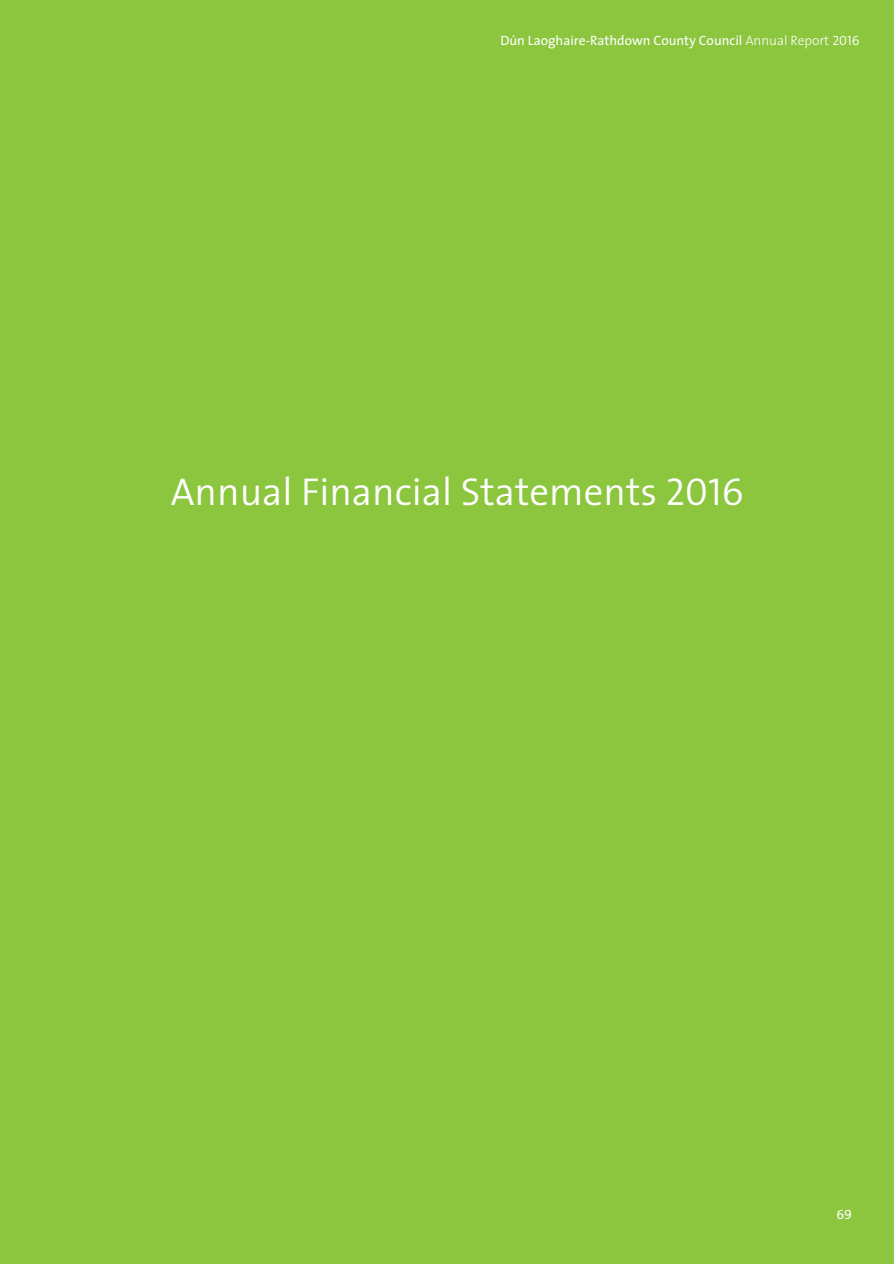
<style>
.page{position:relative;width:894px;height:1264px;background:#fff}
.page>*{position:absolute;margin:0;border:0;box-sizing:border-box;transform-origin:0 0}
.t1{font:300 39px "The Sans";color:#fff}
.t2{font:13.5px "The Sans";color:#fff}
.t3{font:13.5px "The Sans Regular Caps";color:#fff}
.s1{font-weight:300}
.s2{font-family:"The Sans Semi Light Caps"}
.s3{font-family:"The Sans Semi Light Caps";font-weight:400}
</style>
<div class="page">
<div style="left:0;top:0;width:893px;height:1264px;background:#8bc63e"></div>
<p class="t2" style="left:500px;top:29px;width:360px">Dún Laoghaire-Rathdown County Council <span class="s1">Annual Report</span> <span class="s2">2016</span></p>
<h1 class="t1" style="left:171px;top:459px;width:574px">Annual Financial Statements <span class="s3">2016</span></h1>
<p class="t3" style="left:836px;top:1207px;width:17px">69</p>
</div>
